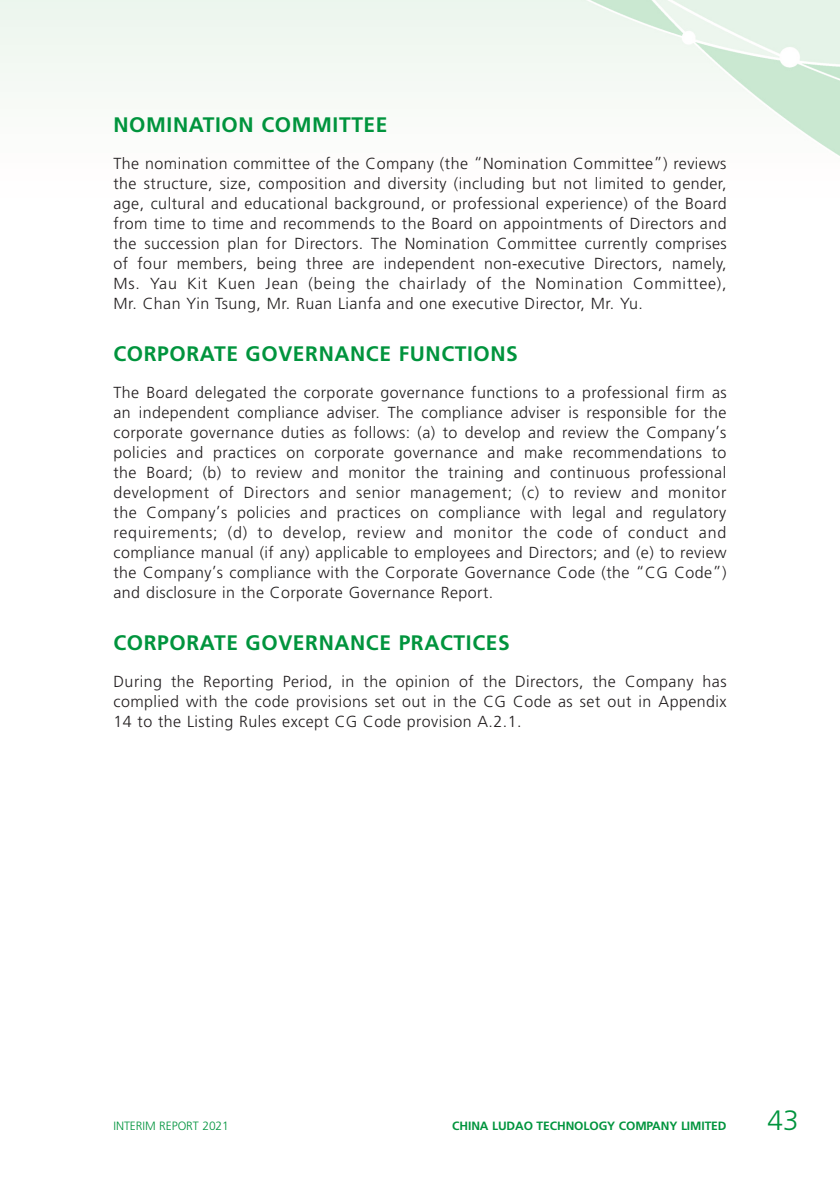
<style>
.page{position:relative;width:840px;height:1191px;background:#fff}
.page>*{position:absolute;margin:0;border:0;box-sizing:border-box;transform-origin:0 0}
.t1{font:300 28px "Frutiger LT Std";color:#00943d}
.t2{font:700 21px "Frutiger LT Std";letter-spacing:.03em;color:#00943d}
.t3{font:300 16px/20px "Frutiger LT Std";letter-spacing:.03em;color:#231f20;text-align:justify}
.t4{font:700 12px "Frutiger LT Std";letter-spacing:-.005em;color:#00943d}
.t5{font:300 12px "Frutiger LT Std";letter-spacing:-.005em;color:#00943d}
</style>
<div class="page">
<img style="left:0;top:0;width:839px;height:156px">
<h2 class="t2" style="left:113px;top:113px;width:275px">NOMINATION COMMITTEE</h2>
<p class="t3" style="left:113px;top:154px;width:614px">The nomination committee of the Company (the “Nomination Committee”) reviews the structure, size, composition and diversity (including but not limited to gender, age, cultural and educational background, or professional experience) of the Board from time to time and recommends to the Board on appointments of Directors and the succession plan for Directors. The Nomination Committee currently comprises of four members, being three are independent non-executive Directors, namely, Ms. Yau Kit Kuen Jean (being the chairlady of the Nomination Committee), Mr. Chan Yin Tsung, Mr. Ruan Lianfa and one executive Director, Mr. Yu.</p>
<h2 class="t2" style="left:113px;top:341px;width:405px">CORPORATE GOVERNANCE FUNCTIONS</h2>
<p class="t3" style="left:113px;top:383px;width:614px">The Board delegated the corporate governance functions to a professional firm as an independent compliance adviser. The compliance adviser is responsible for the corporate governance duties as follows: (a) to develop and review the Company’s policies and practices on corporate governance and make recommendations to the Board; (b) to review and monitor the training and continuous professional development of Directors and senior management; (c) to review and monitor the Company’s policies and practices on compliance with legal and regulatory requirements; (d) to develop, review and monitor the code of conduct and compliance manual (if any) applicable to employees and Directors; and (e) to review the Company’s compliance with the Corporate Governance Code (the “CG Code”) and disclosure in the Corporate Governance Report.</p>
<h2 class="t2" style="left:113px;top:630px;width:397px">CORPORATE GOVERNANCE PRACTICES</h2>
<p class="t3" style="left:113px;top:672px;width:614px">During the Reporting Period, in the opinion of the Directors, the Company has complied with the code provisions set out in the CG Code as set out in Appendix 14 to the Listing Rules except CG Code provision A.2.1.</p>
<p class="t5" style="left:113px;top:1119px;width:117px">INTERIM REPORT 2021</p>
<p class="t4" style="left:452px;top:1118px;width:276px">CHINA LUDAO TECHNOLOGY COMPANY LIMITED</p>
<h1 class="t1" style="left:767px;top:1104px;width:33px">43</h1>
</div>
